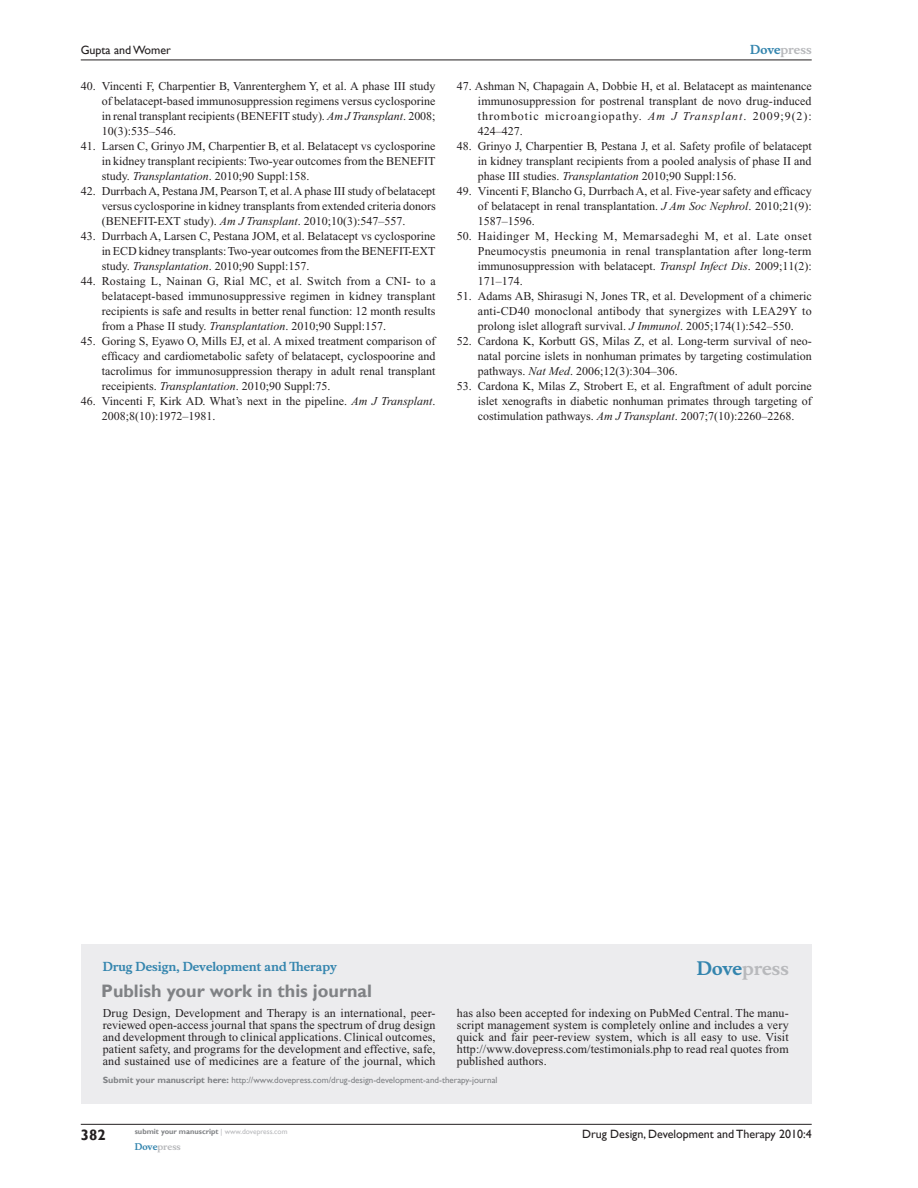
<style>
.page{position:relative;width:918px;height:1188px;background:#fff}
.page>*{position:absolute;margin:0;border:0;box-sizing:border-box;transform-origin:0 0}
.t1{font:700 18px "Gill Sans";color:#808285}
.t2{font:700 18px "Musee";color:#b8b9bc}
.t3{font:700 15px "Gill Sans";color:#231f20}
.t4{font:12px/15px "Times New Roman";color:#231f20;text-align:justify}
.t5{font:12px "Gill Sans";color:#231f20}
.t6{font:700 12px "Musee";color:#3485ae}
.t7{font:700 12px "Musee";color:#b8b9bc}
.t8{font:9px "Gill Sans";color:#808285}
.t9{font:700 9px "Musee";color:#b8b9bc}
.t10{font:700 7.5px "Gill Sans";color:#808285}
.s1{font-style:italic}
.s2{color:#3485ae}
.s3{font-weight:700}
.s4{font-weight:400;color:#b8b9bc}
</style>
<div class="page">
<div style="left:81px;top:944px;width:731px;height:159px;background:#ececee"></div>
<hr style="left:81px;top:1124px;width:731px;height:1px;background:#231f20">
<hr style="left:81px;top:60px;width:731px;height:1px;background:#231f20">
<p class="t5" style="left:81px;top:43px;width:92px">Gupta and Womer</p>
<p class="t4" style="left:102px;top:79px;width:335px;text-indent:-21px">40. Vincenti F, Charpentier B, Vanrenterghem Y, et al. A phase III study of belatacept-based immunosuppression regimens versus cyclosporine in renal transplant recipients (BENEFIT study). <span class="s1">Am J Transplant</span>. 2008; 10(3):535–546.</p>
<p class="t4" style="left:102px;top:139px;width:335px;text-indent:-21px">41. Larsen C, Grinyo JM, Charpentier B, et al. Belatacept vs cyclosporine in kidney transplant recipients: Two-year outcomes from the BENEFIT study. <span class="s1">Transplantation</span>. 2010;90 Suppl:158.</p>
<p class="t4" style="left:102px;top:184px;width:335px;text-indent:-21px">42. Durrbach A, Pestana JM, Pearson T, et al. A phase III study of belatacept versus cyclosporine in kidney transplants from extended criteria donors (BENEFIT-EXT study). <span class="s1">Am J Transplant</span>. 2010;10(3):547–557.</p>
<p class="t4" style="left:102px;top:229px;width:335px;text-indent:-21px">43. Durrbach A, Larsen C, Pestana JOM, et al. Belatacept vs cyclosporine in ECD kidney transplants: Two-year outcomes from the BENEFIT-EXT study. <span class="s1">Transplantation</span>. 2010;90 Suppl:157.</p>
<p class="t4" style="left:102px;top:274px;width:335px;text-indent:-21px">44. Rostaing L, Nainan G, Rial MC, et al. Switch from a CNI- to a belatacept-based immunosuppressive regimen in kidney transplant recipients is safe and results in better renal function: 12 month results from a Phase II study. <span class="s1">Transplantation</span>. 2010;90 Suppl:157.</p>
<p class="t4" style="left:102px;top:334px;width:335px;text-indent:-21px">45. Goring S, Eyawo O, Mills EJ, et al. A mixed treatment comparison of efficacy and cardiometabolic safety of belatacept, cyclospoorine and tacrolimus for immunosuppression therapy in adult renal transplant receipients. <span class="s1">Transplantation</span>. 2010;90 Suppl:75.</p>
<p class="t4" style="left:102px;top:394px;width:335px;text-indent:-21px">46. Vincenti F, Kirk AD. What’s next in the pipeline. <span class="s1">Am J Transplant</span>.<br>2008;8(10):1972–1981.</p>
<p class="t7" style="left:750px;top:43px;width:63px"><span class="s2">Dove</span>press</p>
<p class="t4" style="left:478px;top:79px;width:335px;text-indent:-21px">47. Ashman N, Chapagain A, Dobbie H, et al. Belatacept as maintenance immunosuppression for postrenal transplant de novo drug-induced thrombotic microangiopathy. <span class="s1">Am J Transplant</span>. 2009;9(2):<br>424–427.</p>
<p class="t4" style="left:478px;top:139px;width:335px;text-indent:-21px">48. Grinyo J, Charpentier B, Pestana J, et al. Safety profile of belatacept in kidney transplant recipients from a pooled analysis of phase II and phase III studies. <span class="s1">Transplantation</span> 2010;90 Suppl:156.</p>
<p class="t4" style="left:478px;top:184px;width:335px;text-indent:-21px">49. Vincenti F, Blancho G, Durrbach A, et al. Five-year safety and efficacy of belatacept in renal transplantation. <span class="s1">J Am Soc Nephrol</span>. 2010;21(9):<br>1587–1596.</p>
<p class="t4" style="left:478px;top:229px;width:335px;text-indent:-21px">50. Haidinger M, Hecking M, Memarsadeghi M, et al. Late onset Pneumocystis pneumonia in renal transplantation after long-term immunosuppression with belatacept. <span class="s1">Transpl Infect Dis</span>. 2009;11(2):<br>171–174.</p>
<p class="t4" style="left:478px;top:289px;width:335px;text-indent:-21px">51. Adams AB, Shirasugi N, Jones TR, et al. Development of a chimeric anti-CD40 monoclonal antibody that synergizes with LEA29Y to prolong islet allograft survival. <span class="s1">J Immunol</span>. 2005;174(1):542–550.</p>
<p class="t4" style="left:478px;top:334px;width:335px;text-indent:-21px">52. Cardona K, Korbutt GS, Milas Z, et al. Long-term survival of neo&shy;natal porcine islets in nonhuman primates by targeting costimulation pathways. <span class="s1">Nat Med</span>. 2006;12(3):304–306.</p>
<p class="t4" style="left:478px;top:379px;width:335px;text-indent:-21px">53. Cardona K, Milas Z, Strobert E, et al. Engraftment of adult porcine islet xenografts in diabetic nonhuman primates through targeting of costimulation pathways. <span class="s1">Am J Transplant</span>. 2007;7(10):2260–2268.</p>
<p class="t6" style="left:103px;top:959px;width:236px">Drug Design, Development and Therapy</p>
<h1 class="t1" style="left:101px;top:980px;width:272px">Publish your work in this journal</h1>
<h1 class="t2" style="left:697px;top:958px;width:94px"><span class="s2">Dove</span>press</h1>
<p class="t4" style="left:103px;top:1007px;width:334px;line-height:12px">Drug Design, Development and Therapy is an international, peer&shy;reviewed open-access journal that spans the spectrum of drug design and development through to clinical applications. Clinical outcomes, patient safety, and programs for the development and effective, safe, and sustained use of medicines are a feature of the journal, which</p>
<p class="t4" style="left:457px;top:1007px;width:333px;line-height:12px">has also been accepted for indexing on PubMed Central. The manu&shy;script management system is completely online and includes a very quick and fair peer-review system, which is all easy to use. Visit http://www.dovepress.com/testimonials.php to read real quotes from published authors.</p>
<p class="t8" style="left:103px;top:1075px;width:396px"><span class="s3">Submit your manuscript here:</span> http://www.dovepress.com/drug-design-development-and-therapy-journal</p>
<p class="t3" style="left:81px;top:1126px;width:26px">382</p>
<p class="t10" style="left:135px;top:1127px;width:154px">submit your manuscript <span class="s4">| www.dovepress.com</span></p>
<p class="t9" style="left:135px;top:1141px;width:48px"><span class="s2">Dove</span>press</p>
<p class="t5" style="left:582px;top:1127px;width:231px">Drug Design, Development and Therapy 2010:4</p>
</div>
